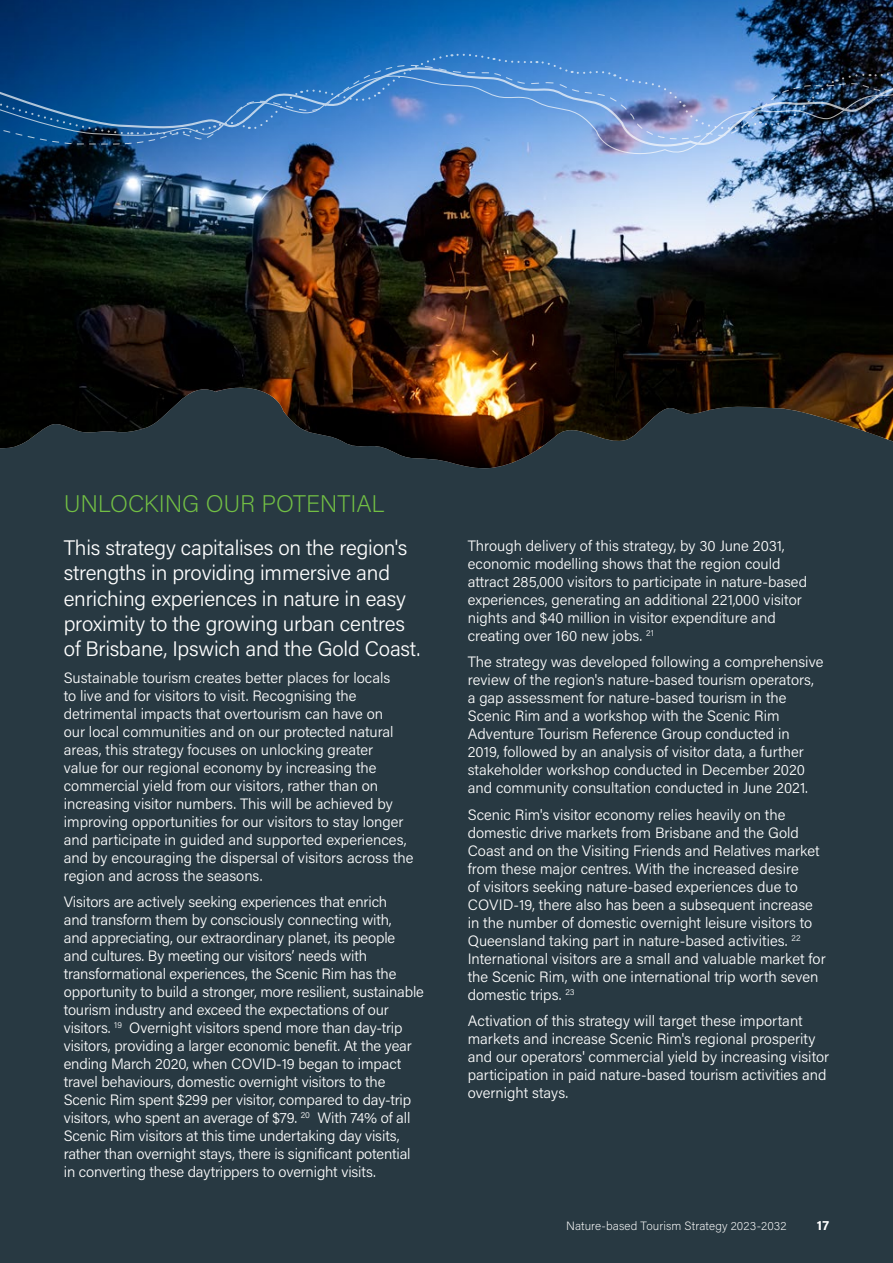
<style>
.page{position:relative;width:893px;height:1263px;background:#283942}
.page>*{position:absolute;margin:0;border:0;box-sizing:border-box;transform-origin:0 0}
.t1{font:200 24px "Acumin Pro";letter-spacing:-.005em;color:#72bf44}
.t2{font:300 21px/25.2px "Acumin Pro";letter-spacing:-.01em;color:#fff}
.t3{font:300 15px/18px "Acumin Pro";color:#fff}
.t4{font:700 13.5px "Acumin Pro";color:#fff}
.t5{font:200 12px "Acumin Pro";letter-spacing:.01em;color:#fff}
</style>
<div class="page">
<img style="left:0;top:0;width:893px;height:469px">
<img style="left:0;top:145px;width:893px;height:17px">
<img style="left:0;top:48px;width:893px;height:97px">
<h1 class="t1" style="left:64px;top:488px;width:322px">UNLOCKING OUR POTENTIAL</h1>
<h2 class="t2" style="left:64px;top:534px;width:358px">This strategy capitalises on the region's strengths in providing immersive and enriching experiences in nature in easy proximity to the growing urban centres of Brisbane, Ipswich and the Gold Coast.</h2>
<p class="t3" style="left:64px;top:668px;width:351px">Sustainable tourism creates better places for locals<br>to live and for visitors to visit. Recognising the detrimental impacts that overtourism can have on<br>our local communities and on our protected natural areas, this strategy focuses on unlocking greater<br>value for our regional economy by increasing the commercial yield from our visitors, rather than on increasing visitor numbers. This will be achieved by improving opportunities for our visitors to stay longer and participate in guided and supported experiences, and by encouraging the dispersal of visitors across the region and across the seasons.</p>
<p class="t3" style="left:64px;top:892px;width:362px">Visitors are actively seeking experiences that enrich<br>and transform them by consciously connecting with,<br>and appreciating, our extraordinary planet, its people<br>and cultures. By meeting our visitors’ needs with transformational experiences, the Scenic Rim has the opportunity to build a stronger, more resilient, sustainable tourism industry and exceed the expectations of our visitors. <sup>19</sup> Overnight visitors spend more than day-trip visitors, providing a larger economic benefit. At the year ending March 2020, when COVID-19 began to impact travel behaviours, domestic overnight visitors to the Scenic Rim spent $299 per visitor, compared to day-trip visitors, who spent an average of $79. <sup>20</sup> With 74% of all Scenic Rim visitors at this time undertaking day visits, rather than overnight stays, there is significant potential in converting these daytrippers to overnight visits.</p>
<p class="t3" style="left:468px;top:536px;width:341px">Through delivery of this strategy, by 30 June 2031, economic modelling shows that the region could attract 285,000 visitors to participate in nature-based experiences, generating an additional 221,000 visitor nights and $40 million in visitor expenditure and creating over 160 new jobs. <sup>21</sup></p>
<p class="t3" style="left:468px;top:652px;width:357px">The strategy was developed following a comprehensive review of the region's nature-based tourism operators, a gap assessment for nature-based tourism in the Scenic Rim and a workshop with the Scenic Rim Adventure Tourism Reference Group conducted in 2019, followed by an analysis of visitor data, a further stakeholder workshop conducted in December 2020 and community consultation conducted in June 2021.</p>
<p class="t3" style="left:468px;top:805px;width:359px">Scenic Rim's visitor economy relies heavily on the domestic drive markets from Brisbane and the Gold Coast and on the Visiting Friends and Relatives market from these major centres. With the increased desire<br>of visitors seeking nature-based experiences due to COVID-19, there also has been a subsequent increase in the number of domestic overnight leisure visitors to Queensland taking part in nature-based activities. <sup>22<br></sup>International visitors are a small and valuable market for the Scenic Rim, with one international trip worth seven domestic trips. <sup>23</sup></p>
<p class="t3" style="left:468px;top:1011px;width:363px">Activation of this strategy will target these important markets and increase Scenic Rim's regional prosperity and our operators' commercial yield by increasing visitor participation in paid nature-based tourism activities and overnight stays.</p>
<p class="t5" style="left:566px;top:1217px;width:222px">Nature-based Tourism Strategy 2023-2032</p>
<p class="t4" style="left:817px;top:1216px;width:14px">17</p>
</div>
